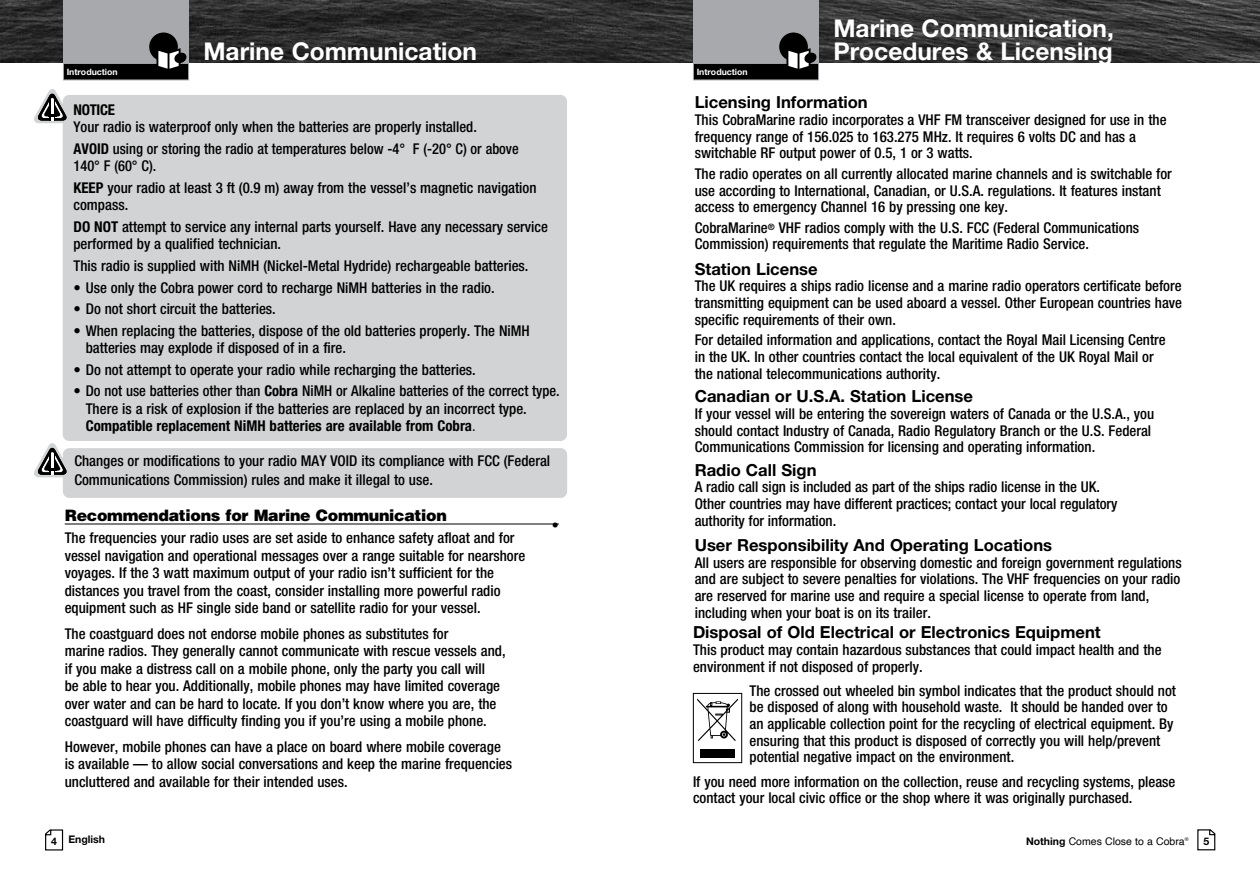
<style>
.page{position:relative;width:1260px;height:882px;background:#fff}
.page>*{position:absolute;margin:0;border:0;box-sizing:border-box;transform-origin:0 0}
.t1{font:700 24.5px "Helvetica Neue LT Std";color:#fff}
.t2{font:700 16.62px "Helvetica Neue LT Std";color:#000}
.t3{font:900 15.75px "Helvetica LT Std";letter-spacing:-.02em;color:#000}
.t4{font:500 condensed 14.88px/16.6px "Helvetica Neue LT Std";color:#000}
.t5{font:700 condensed 14.88px "Helvetica Neue LT Std";letter-spacing:-.02em;color:#000}
.t6{font:700 14px "Helvetica Neue LT Std";color:#000}
.t7{font:10.5px "Helvetica";color:#000}
.t8{font:700 10.5px "Helvetica Neue LT Std";color:#000}
.t9{font:700 8.75px "Helvetica Neue LT Std";color:#fff}
.t10{font:7.7px/9.3px "Helvetica";color:#000}
.t11{font:7px "Helvetica";color:#000}
.t12{font:6.65px "Helvetica";color:#000}
.t13{font:5.25px "Helvetica";color:#000}
.s1{font-weight:700}
.s2{font-weight:400}
.s3{font-family:"Helvetica Neue LT Std";font-weight:700}
</style>
<div class="page">
<div style="left:63px;top:448px;width:504px;height:50px;background:#d1d3d4;border-radius:6px"></div>
<svg style="left:1197px;top:829px;width:18px;height:21px"></svg>
<svg style="left:45px;top:829px;width:19px;height:21px"></svg>
<img style="left:630px;top:0;width:630px;height:63px">
<svg style="left:0;top:0;width:630px;height:63px;background:#2c2c2c"></svg>
<div style="left:693px;top:63px;width:126px;height:17px;background:#000"></div>
<div style="left:693px;top:63px;width:126px;height:17px;border:1px solid #a7a9ac"></div>
<div style="left:693px;top:0;width:126px;height:63px;background:#a7a9ac"></div>
<div style="left:780px;top:33px;width:27px;height:27px;background:#000;border-radius:50%"></div>
<div style="left:779px;top:33px;width:29px;height:28px;border:2px solid #000;border-radius:50%"></div>
<svg style="left:787px;top:48px;width:30px;height:21px"></svg>
<div style="left:63px;top:63px;width:126px;height:17px;background:#000"></div>
<div style="left:63px;top:63px;width:126px;height:17px;border:1px solid #a7a9ac"></div>
<div style="left:63px;top:0;width:126px;height:63px;background:#a7a9ac"></div>
<div style="left:150px;top:33px;width:27px;height:27px;background:#000;border-radius:50%"></div>
<div style="left:149px;top:33px;width:29px;height:28px;border:2px solid #000;border-radius:50%"></div>
<svg style="left:157px;top:48px;width:30px;height:21px"></svg>
<hr style="left:65px;top:524px;width:494px;height:1px;background:#000">
<div style="left:63px;top:95px;width:504px;height:346px;background:#d1d3d4;border-radius:6px"></div>
<svg style="left:34px;top:89px;width:33px;height:34px"></svg>
<svg style="left:34px;top:443px;width:34px;height:34px"></svg>
<div style="left:693px;top:693px;width:49px;height:70px;border:1px solid #000"></div>
<div style="left:700px;top:749px;width:35px;height:8px;background:#000"></div>
<svg style="left:697px;top:698px;width:41px;height:43px"></svg>
<p class="t9" style="left:67px;top:65px;width:53px">Introduction</p>
<h1 class="t1" style="left:833px;top:13px;width:282px">Marine Communication,</h1>
<h1 class="t1" style="left:203px;top:36px;width:275px">Marine Communication</h1>
<h1 class="t1" style="left:833px;top:36px;width:281px">Procedures &amp; Licensing</h1>
<p class="t9" style="left:697px;top:67px;width:53px">Introduction</p>
<p class="t5" style="left:74px;top:100px;width:43px">NOTICE</p>
<p class="t4" style="left:74px;top:116px;width:447px;line-height:21.5px">Your radio is waterproof only when the batteries are properly installed.<br><span class="s1">AVOID</span> using or storing the radio at temperatures below -4° F (-20° C) or above</p>
<p class="t4" style="left:74px;top:155px;width:465px;line-height:21.5px">140° F (60° C).<br><span class="s1">KEEP</span> your radio at least 3 ft (0.9 m) away from the vessel’s magnetic navigation</p>
<p class="t4" style="left:74px;top:194px;width:476px;line-height:21.5px">compass.<br><span class="s1">DO NOT</span> attempt to service any internal parts yourself. Have any necessary service</p>
<p class="t4" style="left:74px;top:233px;width:457px;line-height:21.5px">performed by a qualified technician.<br>This radio is supplied with NiMH (Nickel-Metal Hydride) rechargeable batteries.</p>
<p class="t4" style="left:74px;top:279px;width:423px">• Use only the Cobra power cord to recharge NiMH batteries in the radio.</p>
<p class="t4" style="left:74px;top:300px;width:204px">• Do not short circuit the batteries.</p>
<p class="t4" style="left:86px;top:322px;width:446px;line-height:17.5px;text-indent:-12px">• When replacing the batteries, dispose of the old batteries properly. The NiMH batteries may explode if disposed of in a fire.</p>
<p class="t4" style="left:74px;top:361px;width:404px">• Do not attempt to operate your radio while recharging the batteries.</p>
<p class="t4" style="left:86px;top:382px;width:475px;line-height:17.5px;text-indent:-12px">• Do not use batteries other than <span class="s1">Cobra</span> NiMH or Alkaline batteries of the correct type.<br>There is a risk of explosion if the batteries are replaced by an incorrect type.<br><span class="s1">Compatible replacement NiMH batteries are available from Cobra</span><span class="s2">.</span></p>
<p class="t4" style="left:74px;top:451px;width:477px;line-height:19.6px">Changes or modifications to your radio MAY VOID its compliance with FCC (Federal<br>Communications Commission) rules and make it illegal to use.</p>
<p class="t11" style="left:132px;top:187px;width:54px">Secondary Icons</p>
<p class="t10" style="left:276px;top:261px;width:28px">Caution</p>
<p class="t10" style="left:339px;top:261px;width:30px">Warning</p>
<p class="t10" style="left:219px;top:261px;width:23px">Notice</p>
<p class="t12" style="left:92px;top:329px;width:28px">Warranty</p>
<p class="t3" style="left:65px;top:505px;width:384px">Recommendations for Marine Communication</p>
<p class="t4" style="left:65px;top:529px;width:462px;line-height:17.5px">The frequencies your radio uses are set aside to enhance safety afloat and for vessel navigation and operational messages over a range suitable for nearshore voyages. If the 3 watt maximum output of your radio isn’t sufficient for the distances you travel from the coast, consider installing more powerful radio equipment such as HF single side band or satellite radio for your vessel.</p>
<p class="t4" style="left:65px;top:625px;width:442px;line-height:17.5px">The coastguard does not endorse mobile phones as substitutes for<br>marine radios. They generally cannot communicate with rescue vessels and, if you make a distress call on a mobile phone, only the party you call will<br>be able to hear you. Additionally, mobile phones may have limited coverage over water and can be hard to locate. If you don’t know where you are, the coastguard will have difficulty finding you if you’re using a mobile phone.</p>
<p class="t4" style="left:65px;top:737px;width:449px;line-height:17.5px">However, mobile phones can have a place on board where mobile coverage is available — to allow social conversations and keep the marine frequencies uncluttered and available for their intended uses.</p>
<p class="t8" style="left:51px;top:833px;width:55px">4 English</p>
<p class="t6" style="left:552px;top:516px;width:9px">•</p>
<p class="t2" style="left:695px;top:92px;width:175px">Licensing Information</p>
<p class="t4" style="left:695px;top:111px;width:473px">This CobraMarine radio incorporates a VHF FM transceiver designed for use in the frequency range of 156.025 to 163.275 MHz. It requires 6 volts DC and has a switchable RF output power of 0.5, 1 or 3 watts.</p>
<p class="t4" style="left:695px;top:165px;width:479px">The radio operates on all currently allocated marine channels and is switchable for use according to International, Canadian, or U.S.A. regulations. It features instant access to emergency Channel 16 by pressing one key.</p>
<p class="t4" style="left:695px;top:219px;width:446px">CobraMarine<sup>®</sup> VHF radios comply with the U.S. FCC (Federal Communications<br>Commission) requirements that regulate the Maritime Radio Service.</p>
<p class="t2" style="left:695px;top:259px;width:124px">Station License</p>
<p class="t4" style="left:695px;top:278px;width:489px;text-align:justify">The UK requires a ships radio license and a marine radio operators certificate before transmitting equipment can be used aboard a vessel. Other European countries have specific requirements of their own.</p>
<p class="t4" style="left:695px;top:332px;width:473px">For detailed information and applications, contact the Royal Mail Licensing Centre in the UK. In other countries contact the local equivalent of the UK Royal Mail or the national telecommunications authority.</p>
<p class="t2" style="left:695px;top:386px;width:280px">Canadian or U.S.A. Station License</p>
<p class="t4" style="left:695px;top:405px;width:461px">If your vessel will be entering the sovereign waters of Canada or the U.S.A., you should contact Industry of Canada, Radio Regulatory Branch or the U.S. Federal<br>Communications Commission for licensing and operating information.</p>
<p class="t2" style="left:695px;top:460px;width:123px">Radio Call Sign</p>
<p class="t4" style="left:695px;top:479px;width:424px">A radio call sign is included as part of the ships radio license in the UK.<br>Other countries may have different practices; contact your local regulatory authority for information.</p>
<p class="t2" style="left:695px;top:535px;width:359px">User Responsibility And Operating Locations</p>
<p class="t4" style="left:695px;top:554px;width:489px">All users are responsible for observing domestic and foreign government regulations and are subject to severe penalties for violations. The VHF frequencies on your radio are reserved for marine use and require a special license to operate from land, including when your boat is on its trailer.</p>
<p class="t10" style="left:902px;top:155px;width:38px">Customer<br>Assistance</p>
<p class="t11" style="left:762px;top:187px;width:54px">Secondary Icons</p>
<p class="t2" style="left:693px;top:622px;width:409px">Disposal of Old Electrical or Electronics Equipment</p>
<p class="t4" style="left:693px;top:641px;width:470px">This product may contain hazardous substances that could impact health and the environment if not disposed of properly.</p>
<p class="t4" style="left:750px;top:682px;width:428px">The crossed out wheeled bin symbol indicates that the product should not be disposed of along with household waste. It should be handed over to an applicable collection point for the recycling of electrical equipment. By ensuring that this product is disposed of correctly you will help/prevent potential negative impact on the environment.</p>
<p class="t4" style="left:693px;top:773px;width:484px">If you need more information on the collection, reuse and recycling systems, please contact your local civic office or the shop where it was originally purchased.</p>
<p class="t7" style="left:1026px;top:833px;width:160px"><span class="s3">Nothing</span> Comes Close to a Cobra</p>
<p class="t8" style="left:1203px;top:834px;width:7px">5</p>
<p class="t13" style="left:1185px;top:835px;width:5px">®</p>
</div>
